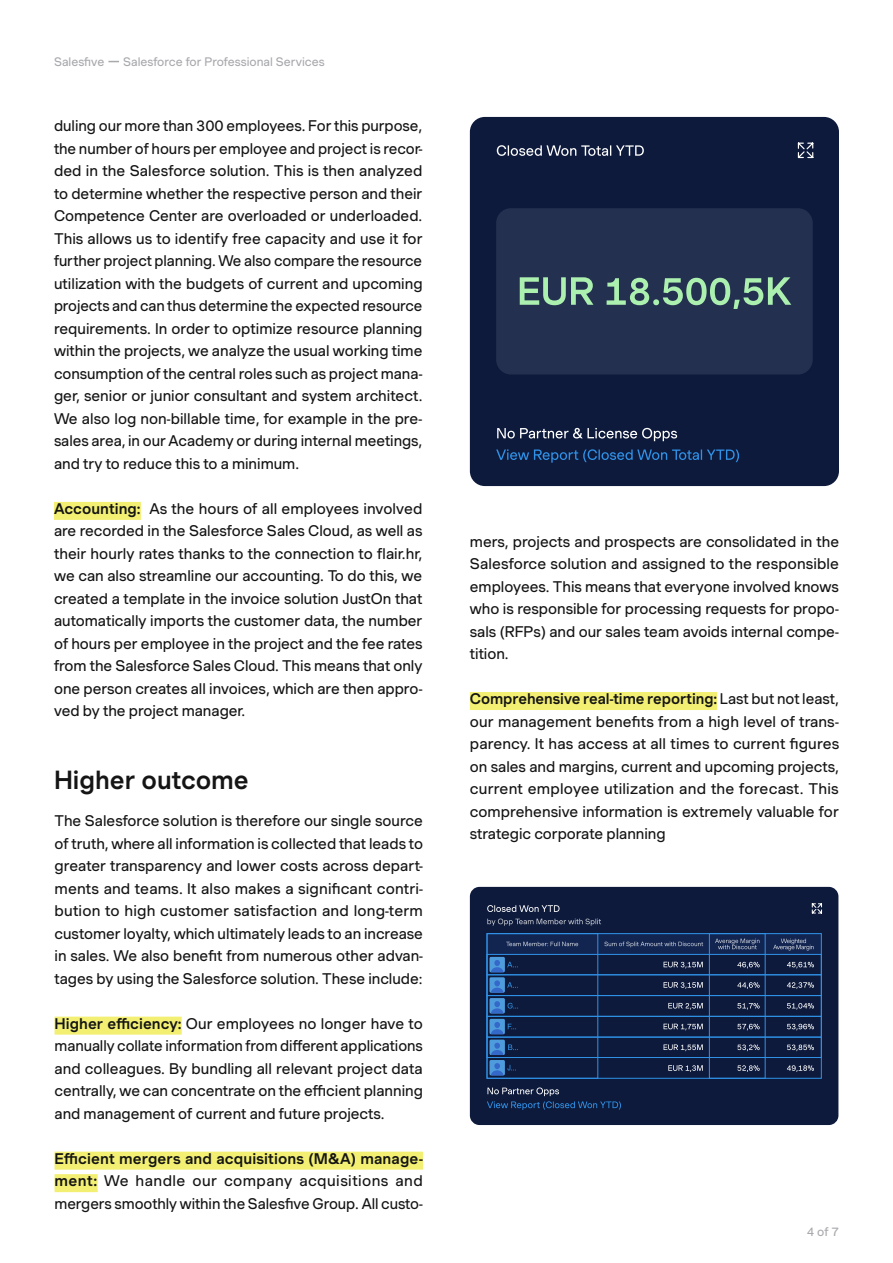
<style>
.page{position:relative;width:893px;height:1263px;background:#fff}
.page>*{position:absolute;margin:0;border:0;box-sizing:border-box;transform-origin:0 0}
.t1{font:500 25.5px "Muoto";color:#151515}
.t2{font:15px/22.5px "Muoto";color:#141414;text-align:justify}
.t3{font:12px "Muoto";color:#a8a9ad}
.s1{font-weight:500}
</style>
<div class="page">
<div style="left:54px;top:502px;width:87px;height:18px;background:#f2ef73"></div>
<div style="left:55px;top:1017px;width:127px;height:18px;background:#f2ef73"></div>
<div style="left:55px;top:1152px;width:368px;height:18px;background:#f2ef73"></div>
<div style="left:55px;top:1174px;width:43px;height:18px;background:#f2ef73"></div>
<div style="left:470px;top:117px;width:369px;height:369px;background:#0d1a3c;border-radius:15px"></div>
<svg style="left:797px;top:142px;width:17px;height:17px"></svg>
<svg style="left:497px;top:145px;width:147px;height:11px"></svg>
<svg style="left:496px;top:449px;width:243px;height:14px"></svg>
<svg style="left:497px;top:428px;width:180px;height:13px"></svg>
<div style="left:496px;top:208px;width:317px;height:167px;background:#24304f;border-radius:15px"></div>
<svg style="left:520px;top:277px;width:271px;height:32px"></svg>
<div style="left:470px;top:887px;width:368px;height:238px;background:#0d1a3c;border-radius:10px"></div>
<svg style="left:487px;top:933px;width:334px;height:21px;background:#132a58"></svg>
<svg style="left:811px;top:903px;width:11px;height:11px"></svg>
<svg style="left:487px;top:905px;width:72px;height:7px"></svg>
<svg style="left:487px;top:918px;width:114px;height:8px"></svg>
<svg style="left:506px;top:942px;width:72px;height:4px"></svg>
<svg style="left:604px;top:942px;width:99px;height:5px"></svg>
<svg style="left:664px;top:962px;width:39px;height:6px"></svg>
<svg style="left:737px;top:962px;width:23px;height:6px"></svg>
<svg style="left:737px;top:982px;width:23px;height:7px"></svg>
<svg style="left:737px;top:1003px;width:23px;height:6px"></svg>
<svg style="left:737px;top:1024px;width:23px;height:6px"></svg>
<svg style="left:737px;top:1044px;width:23px;height:7px"></svg>
<svg style="left:737px;top:1065px;width:23px;height:7px"></svg>
<svg style="left:787px;top:962px;width:27px;height:6px"></svg>
<svg style="left:787px;top:982px;width:27px;height:7px"></svg>
<svg style="left:787px;top:1003px;width:27px;height:6px"></svg>
<svg style="left:787px;top:1024px;width:27px;height:6px"></svg>
<svg style="left:787px;top:1044px;width:27px;height:7px"></svg>
<svg style="left:787px;top:1065px;width:27px;height:7px"></svg>
<svg style="left:664px;top:982px;width:39px;height:7px"></svg>
<svg style="left:668px;top:1003px;width:35px;height:6px"></svg>
<svg style="left:664px;top:1024px;width:39px;height:6px"></svg>
<svg style="left:664px;top:1044px;width:39px;height:7px"></svg>
<svg style="left:668px;top:1065px;width:35px;height:7px"></svg>
<svg style="left:715px;top:938px;width:44px;height:11px"></svg>
<svg style="left:773px;top:938px;width:41px;height:12px"></svg>
<svg style="left:487px;top:1087px;width:134px;height:23px"></svg>
<div style="left:487px;top:933px;width:111px;height:145px;border:1px solid #3092e7"></div>
<div style="left:709px;top:933px;width:56px;height:145px;border:1px solid #3092e7"></div>
<div style="left:487px;top:954px;width:334px;height:21px;border:1px solid #3092e7"></div>
<div style="left:487px;top:974px;width:334px;height:22px;border:1px solid #3092e7"></div>
<div style="left:487px;top:995px;width:334px;height:21px;border:1px solid #3092e7"></div>
<div style="left:487px;top:1016px;width:334px;height:21px;border:1px solid #3092e7"></div>
<div style="left:487px;top:1037px;width:334px;height:21px;border:1px solid #3092e7"></div>
<div style="left:489px;top:957px;width:16px;height:15px;background:#4f9cdd;border-radius:2px"></div>
<div style="left:489px;top:977px;width:16px;height:16px;background:#4f9cdd;border-radius:2px"></div>
<div style="left:489px;top:998px;width:16px;height:15px;background:#4f9cdd;border-radius:2px"></div>
<div style="left:489px;top:1019px;width:16px;height:15px;background:#4f9cdd;border-radius:2px"></div>
<div style="left:489px;top:1039px;width:16px;height:16px;background:#4f9cdd;border-radius:2px"></div>
<div style="left:489px;top:1060px;width:16px;height:15px;background:#4f9cdd;border-radius:2px"></div>
<svg style="left:491px;top:960px;width:27px;height:12px"></svg>
<svg style="left:491px;top:980px;width:27px;height:13px"></svg>
<svg style="left:491px;top:1001px;width:27px;height:12px"></svg>
<svg style="left:491px;top:1022px;width:25px;height:12px"></svg>
<svg style="left:491px;top:1043px;width:27px;height:12px"></svg>
<svg style="left:491px;top:1063px;width:25px;height:12px"></svg>
<div style="left:470px;top:692px;width:247px;height:18px;background:#f2ef73"></div>
<p class="t3" style="left:54px;top:52px;width:52px">Salesfive</p>
<p class="t3" style="left:123px;top:52px;width:203px">Salesforce for Professional Services</p>
<p class="t2" style="left:54px;top:114px;width:370px">duling our more than 300 employees. For this purpose, the number of hours per employee and project is recor&shy;ded in the Salesforce solution. This is then analyzed to determine whether the respective person and their Competence Center are overloaded or underloaded.<br>This allows us to identify free capacity and use it for further project planning. We also compare the resource utilization with the budgets of current and upcoming projects and can thus determine the expected resource requirements. In order to optimize resource planning within the projects, we analyze the usual working time consumption of the central roles such as project mana&shy;ger, senior or junior consultant and system architect.<br>We also log non-billable time, for example in the pre&shy;sales area, in our Academy or during internal meetings, and try to reduce this to a minimum.</p>
<p class="t2" style="left:54px;top:497px;width:370px"><span class="s1">Accounting:</span> As the hours of all employees involved are recorded in the Salesforce Sales Cloud, as well as their hourly rates thanks to the connection to flair.hr, we can also streamline our accounting. To do this, we created a template in the invoice solution JustOn that automatically imports the customer data, the number of hours per employee in the project and the fee rates from the Salesforce Sales Cloud. This means that only one person creates all invoices, which are then appro&shy;ved by the project manager.</p>
<p class="t1" style="left:54px;top:761px;width:196px">Higher outcome</p>
<p class="t2" style="left:55px;top:809px;width:370px">The Salesforce solution is therefore our single source of truth, where all information is collected that leads to greater transparency and lower costs across depart&shy;ments and teams. It also makes a significant contri&shy;bution to high customer satisfaction and long-term customer loyalty, which ultimately leads to an increase in sales. We also benefit from numerous other advan&shy;tages by using the Salesforce solution. These include:</p>
<p class="t2" style="left:55px;top:1012px;width:370px"><span class="s1">Higher efficiency:</span> Our employees no longer have to manually collate information from different applications and colleagues. By bundling all relevant project data centrally, we can concentrate on the efficient planning and management of current and future projects.</p>
<p class="t2" style="left:55px;top:1147px;width:370px"><span class="s1">Efficient mergers and acquisitions (M&amp;A) manage&shy;ment:</span> We handle our company acquisitions and mergers smoothly within the Salesfive Group. All custo-</p>
<p class="t2" style="left:470px;top:530px;width:371px">mers, projects and prospects are consolidated in the Salesforce solution and assigned to the responsible employees. This means that everyone involved knows who is responsible for processing requests for propo&shy;sals (RFPs) and our sales team avoids internal compe&shy;tition.</p>
<p class="t2" style="left:470px;top:687px;width:371px"><span class="s1">Comprehensive real-time reporting:</span> Last but not least, our management benefits from a high level of trans&shy;parency. It has access at all times to current figures on sales and margins, current and upcoming projects, current employee utilization and the forecast. This comprehensive information is extremely valuable for strategic corporate planning</p>
<p class="t3" style="left:807px;top:1223px;width:34px">4 of 7</p>
</div>
